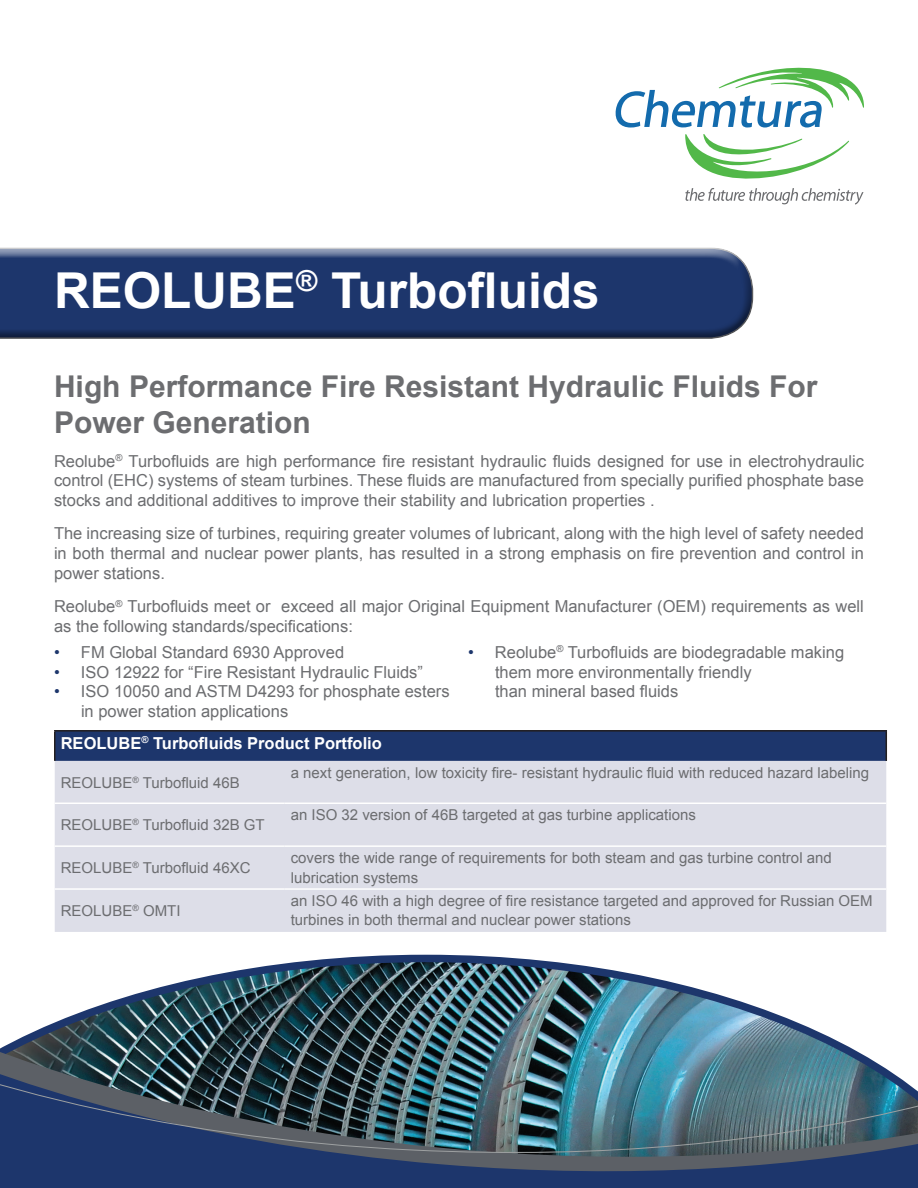
<style>
.page{position:relative;width:918px;height:1188px;background:#fff}
.page>*{position:absolute;margin:0;border:0;box-sizing:border-box;transform-origin:0 0}
.t1{font:700 49.5px "Arial";color:#fff}
.t2{font:700 30px/36px "Arial";color:#6c6d70}
.t3{font:16.5px/19.8px "Arial";color:#6c6d70}
.t4{font:700 16.5px "Arial";color:#fff}
.t5{font:15px/19.5px "Arial";color:#6c6d70}
.s1{color:#1d366c}
</style>
<div class="page">
<img style="left:56px;top:955px;width:740px;height:67px">
<div style="left:0;top:242px;width:754px;height:83px;background:#fff;opacity:.75"></div>
<div style="left:0;top:259px;width:754px;height:82px;background:#6c6d70;opacity:.75"></div>
<svg style="left:616px;top:68px;width:248px;height:60px"></svg>
<svg style="left:685px;top:134px;width:179px;height:71px"></svg>
<img style="left:0;top:1022px;width:918px;height:166px">
<div style="left:55px;top:731px;width:831px;height:30px;background:#1d366c"></div>
<div style="left:55px;top:761px;width:831px;height:171px;background:#dddee8"></div>
<hr style="left:54px;top:730px;width:231px;height:2px;background:#231f20">
<hr style="left:54px;top:732px;width:2px;height:29px;background:#231f20">
<hr style="left:285px;top:730px;width:602px;height:2px;background:#231f20">
<svg style="left:886px;top:732px;width:1px;height:29px"></svg>
<hr style="left:55px;top:803px;width:230px;height:1px;background:#fff">
<hr style="left:285px;top:803px;width:601px;height:1px;background:#fff">
<hr style="left:55px;top:845px;width:230px;height:2px;background:#fff">
<hr style="left:285px;top:845px;width:601px;height:2px;background:#fff">
<hr style="left:55px;top:888px;width:230px;height:2px;background:#fff">
<hr style="left:285px;top:888px;width:601px;height:2px;background:#fff">
<p class="t1" style="left:54px;top:257px;width:547px">REOLUBE<sup>®</sup> Turbofluids</p>
<p class="t2" style="left:54px;top:370px;width:765px">High Performance Fire Resistant Hydraulic Fluids For<br>Power Generation</p>
<p class="t3" style="left:54px;top:451px;width:811px;text-align:justify">Reolube<sup>®</sup> Turbofluids are high performance fire resistant hydraulic fluids designed for use in electrohydraulic control (EHC) systems of steam turbines. These fluids are manufactured from specially purified phosphate base stocks and additional additives to improve their stability and lubrication properties .</p>
<p class="t3" style="left:54px;top:524px;width:811px;text-align:justify">The increasing size of turbines, requiring greater volumes of lubricant, along with the high level of safety needed in both thermal and nuclear power plants, has resulted in a strong emphasis on fire prevention and control in power stations.</p>
<p class="t3" style="left:54px;top:597px;width:811px">Reolube<sup>®</sup> Turbofluids meet or exceed all major Original Equipment Manufacturer (OEM) requirements as well as the following standards/specifications:</p>
<p class="t3" style="left:54px;top:642px;width:292px"><span class="s1">•</span> FM Global Standard 6930 Approved</p>
<p class="t3" style="left:54px;top:662px;width:371px"><span class="s1">•</span> ISO 12922 for “Fire Resistant Hydraulic Fluids”</p>
<p class="t3" style="left:81px;top:682px;width:370px;text-indent:-27px"><span class="s1">•</span> ISO 10050 and ASTM D4293 for phosphate esters in power station applications</p>
<p class="t3" style="left:495px;top:642px;width:351px;text-indent:-27px"><span class="s1">•</span> Reolube<sup>®</sup> Turbofluids are biodegradable making them more environmentally friendly<br>than mineral based fluids</p>
<p class="t4" style="left:61px;top:732px;width:323px">REOLUBE<sup>®</sup> Turbofluids Product Portfolio</p>
<p class="t5" style="left:61px;top:773px;width:181px">REOLUBE<sup>®</sup> Turbofluid 46B</p>
<p class="t5" style="left:291px;top:763px;width:580px">a next generation, low toxicity fire- resistant hydraulic fluid with reduced hazard labeling</p>
<p class="t5" style="left:61px;top:815px;width:206px">REOLUBE<sup>®</sup> Turbofluid 32B GT</p>
<p class="t5" style="left:291px;top:805px;width:407px">an ISO 32 version of 46B targeted at gas turbine applications</p>
<p class="t5" style="left:61px;top:858px;width:191px">REOLUBE<sup>®</sup> Turbofluid 46XC</p>
<p class="t5" style="left:291px;top:848px;width:543px">covers the wide range of requirements for both steam and gas turbine control and lubrication systems</p>
<p class="t5" style="left:61px;top:901px;width:121px">REOLUBE<sup>®</sup> OMTI</p>
<p class="t5" style="left:291px;top:891px;width:583px">an ISO 46 with a high degree of fire resistance targeted and approved for Russian OEM turbines in both thermal and nuclear power stations</p>
</div>
